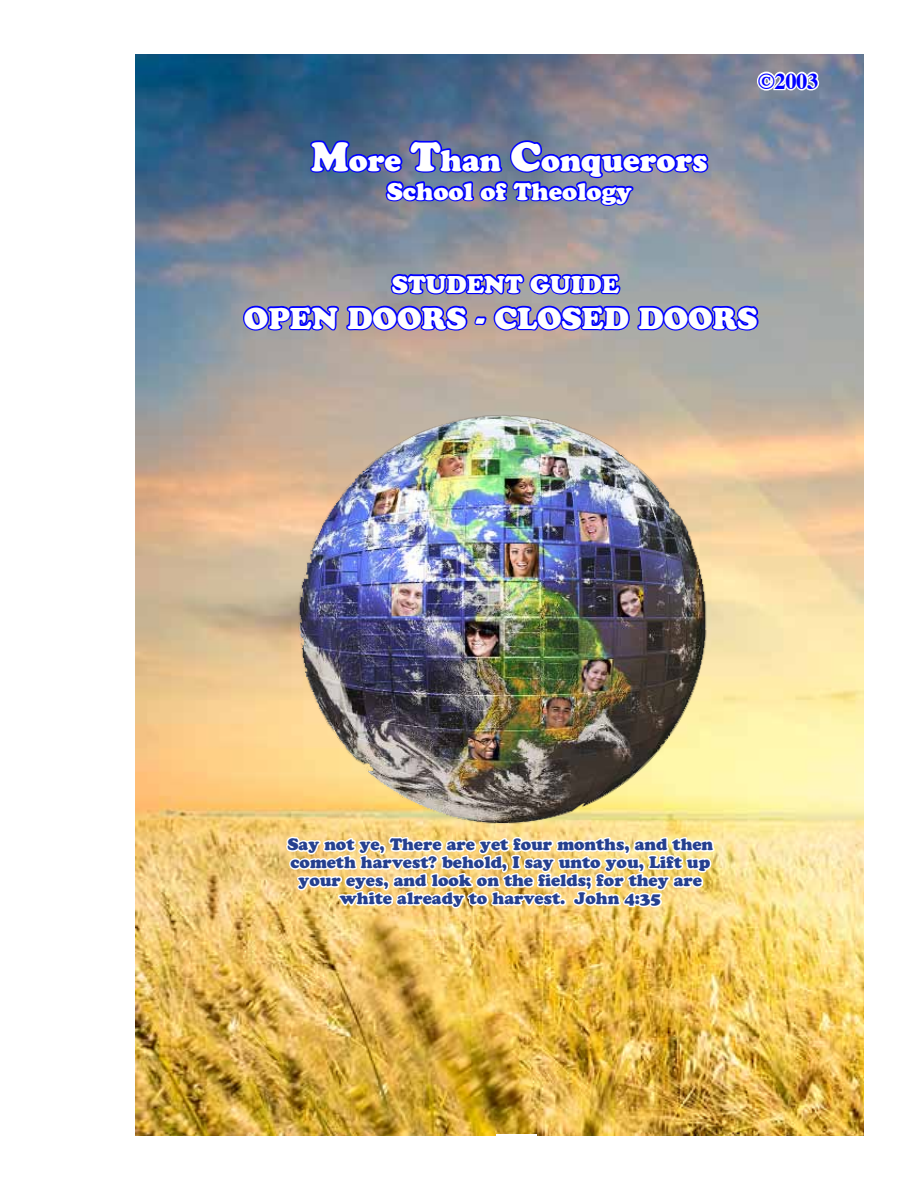
<style>
.page{position:relative;width:918px;height:1188px;background:#fff}
.page>*{position:absolute;margin:0;border:0;box-sizing:border-box;transform-origin:0 0}
.t1{font:30px "Cooper Black Std";color:#fff}
.t2{font:24px "Cooper Black Std";color:#fff}
.t3{font:700 22.5px "Times";color:#00f}
.t4{font:16.5px/18px "Cooper Black Std";color:#25408f;text-align:center}
.s1{font-size:40.5px}
</style>
<div class="page">
<img style="left:135px;top:54px;width:729px;height:1081px">
<img style="left:272px;top:459px;width:460px;height:377px">
<img style="left:285px;top:620px;width:431px;height:514px">
<div style="left:496px;top:1134px;width:41px;height:34px;background:#fff"></div>
<svg style="left:242px;top:54px;width:579px;height:405px;background:#888aa1"></svg>
<h1 class="t1" style="left:311px;top:142px;width:398px"><span class="s1">M</span>ore <span class="s1">T</span>han <span class="s1">C</span>onquerors</h1>
<h2 class="t2" style="left:387px;top:177px;width:247px">School of Theology</h2>
<h3 class="t3" style="left:758px;top:60px;width:62px">©2003</h3>
<h2 class="t2" style="left:392px;top:270px;width:229px">STUDENT GUIDE</h2>
<h1 class="t1" style="left:244px;top:300px;width:515px">OPEN DOORS - CLOSED DOORS</h1>
<p class="t4" style="left:287px;top:835px;width:427px">Say not ye, There are yet four months, and then cometh harvest? behold, I say unto you, Lift up your eyes, and look on the fields; for they are white already to harvest. John 4:35</p>
</div>
